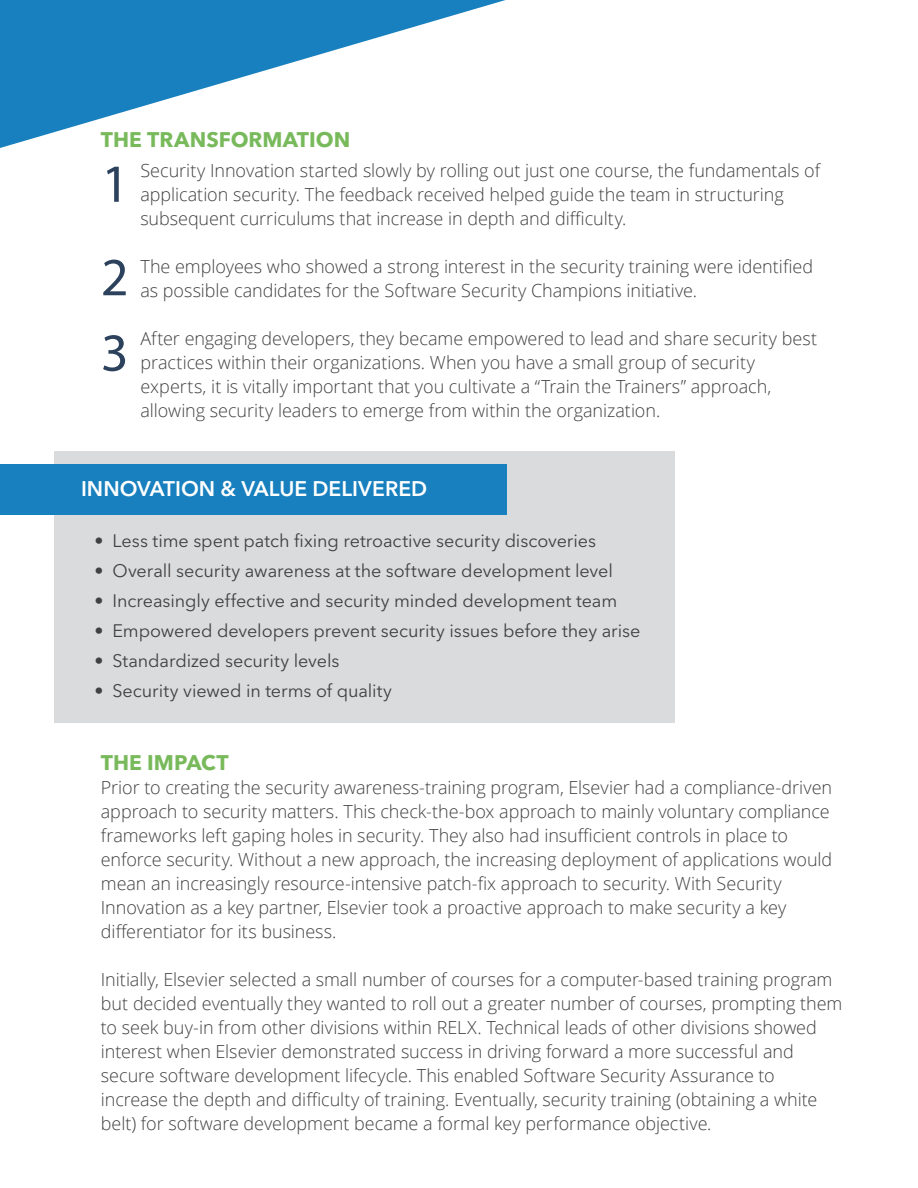
<style>
.page{position:relative;width:918px;height:1188px;background:#fff}
.page>*{position:absolute;margin:0;border:0;box-sizing:border-box;transform-origin:0 0}
.t1{font:54px/93.4px "Myriad Pro";color:#2b415c}
.t2{font:700 21px "Avenir Next LT Pro";color:#78ba5b}
.t3{font:600 21px "Avenir Next LT Pro";color:#fff}
.t4{font:300 18px/24px "Open Sans";letter-spacing:-.005em;color:#414042}
.t5{font:18px "Avenir Next LT Pro";letter-spacing:-.005em;color:#414042}
</style>
<div class="page">
<svg style="left:0;top:0;width:506px;height:148px"></svg>
<div style="left:54px;top:452px;width:621px;height:271px;background:#dadbdc"></div>
<div style="left:0;top:464px;width:507px;height:50px;background:#1880be"></div>
<p class="t2" style="left:101px;top:127px;width:251px">THE TRANSFORMATION</p>
<h1 class="t1" style="left:101px;top:136px;width:30px">1<br>2</h1>
<h1 class="t1" style="left:101px;top:305px;width:29px">3</h1>
<p class="t4" style="left:140px;top:158px;width:681px">Security Innovation started slowly by rolling out just one course, the fundamentals of application security. The feedback received helped guide the team in structuring subsequent curriculums that increase in depth and difficulty.</p>
<p class="t4" style="left:140px;top:254px;width:674px">The employees who showed a strong interest in the security training were identified as possible candidates for the Software Security Champions initiative.</p>
<p class="t4" style="left:140px;top:326px;width:678px">After engaging developers, they became empowered to lead and share security best practices within their organizations. When you have a small group of security experts, it is vitally important that you cultivate a “Train the Trainers” approach, allowing security leaders to emerge from within the organization.</p>
<p class="t3" style="left:81px;top:476px;width:348px">INNOVATION &amp; VALUE DELIVERED</p>
<p class="t5" style="left:94px;top:530px;width:503px">• Less time spent patch fixing retroactive security discoveries</p>
<p class="t5" style="left:94px;top:560px;width:520px">• Overall security awareness at the software development level</p>
<p class="t5" style="left:94px;top:590px;width:524px">• Increasingly effective and security minded development team</p>
<p class="t5" style="left:94px;top:620px;width:547px">• Empowered developers prevent security issues before they arise</p>
<p class="t5" style="left:94px;top:650px;width:247px">• Standardized security levels</p>
<p class="t5" style="left:94px;top:680px;width:299px">• Security viewed in terms of quality</p>
<p class="t2" style="left:101px;top:750px;width:129px">THE IMPACT</p>
<p class="t4" style="left:101px;top:775px;width:733px">Prior to creating the security awareness-training program, Elsevier had a compliance-driven approach to security matters. This check-the-box approach to mainly voluntary compliance frameworks left gaping holes in security. They also had insufficient controls in place to enforce security. Without a new approach, the increasing deployment of applications would mean an increasingly resource-intensive patch-fix approach to security. With Security Innovation as a key partner, Elsevier took a proactive approach to make security a key differentiator for its business.</p>
<p class="t4" style="left:101px;top:967px;width:743px">Initially, Elsevier selected a small number of courses for a computer-based training program but decided eventually they wanted to roll out a greater number of courses, prompting them to seek buy-in from other divisions within RELX. Technical leads of other divisions showed interest when Elsevier demonstrated success in driving forward a more successful and secure software development lifecycle. This enabled Software Security Assurance to increase the depth and difficulty of training. Eventually, security training (obtaining a white belt) for software development became a formal key performance objective.</p>
</div>
